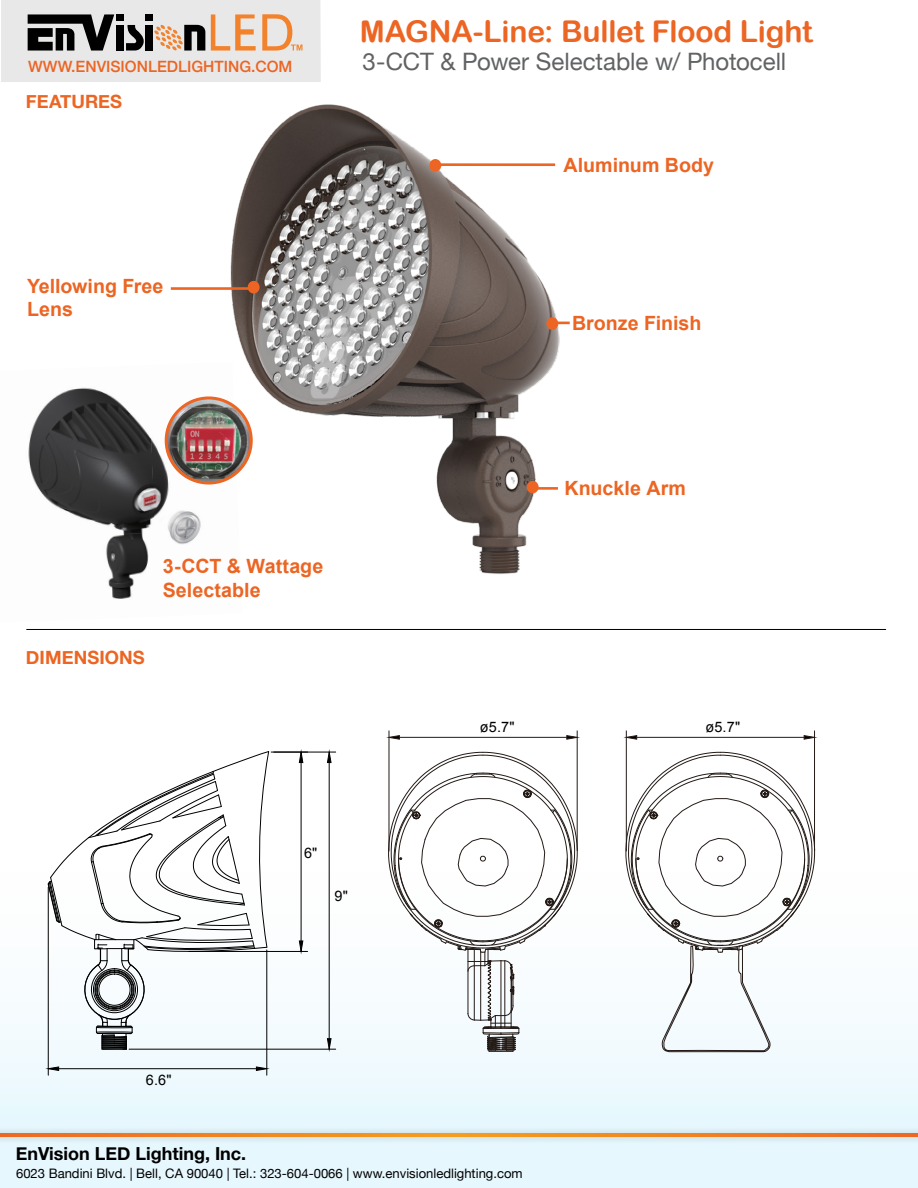
<style>
.page{position:relative;width:918px;height:1188px;background:#fff}
.page>*{position:absolute;margin:0;border:0;box-sizing:border-box;transform-origin:0 0}
.t1{font:30px "Arial Rounded MT Bold";letter-spacing:-.005em;color:#ec6523}
.t2{font:24px "Helvetica Neue";letter-spacing:-.005em;color:#616264}
.t3{font:700 19.65px/23.5px "Arial";color:#ec6523}
.t4{font:700 18.3px "Helvetica Neue";color:#ec6523}
.t5{font:700 18px "Helvetica Neue";color:#000}
.t6{font:500 15.6px "Helvetica Neue";color:#ec6523}
.t7{font:14.4px "Arial";color:#000}
.t8{font:13.05px "Helvetica Neue";color:#000}
</style>
<div class="page">
<img style="left:28px;top:387px;width:120px;height:146px">
<img style="left:148px;top:397px;width:77px;height:148px">
<img style="left:106px;top:533px;width:52px;height:66px">
<img style="left:166px;top:398px;width:86px;height:85px;border-radius:43px">
<img style="left:225px;top:104px;width:345px;height:470px">
<div style="left:0;top:867px;width:918px;height:321px;background:linear-gradient(to bottom,#fffefd,#e4f7fd)"></div>
<div style="left:0;top:1126px;width:918px;height:18px;background:#000;opacity:.28"></div>
<svg style="left:0;top:1134px;width:918px;height:3px"></svg>
<hr style="left:26px;top:629px;width:860px;height:1px;background:#000">
<div style="left:429px;top:159px;width:12px;height:13px;background:#ec6524;border-radius:50%"></div>
<div style="left:546px;top:317px;width:12px;height:13px;background:#ec6524;border-radius:50%"></div>
<div style="left:248px;top:281px;width:12px;height:13px;background:#ec6524;border-radius:50%"></div>
<div style="left:527px;top:481px;width:12px;height:12px;background:#ec6524;border-radius:50%"></div>
<hr style="left:433px;top:163px;width:122px;height:3px;background:#ec6523">
<hr style="left:171px;top:287px;width:82px;height:3px;background:#ec6523">
<hr style="left:531px;top:487px;width:27px;height:3px;background:#ec6523">
<svg style="left:558px;top:322px;width:12px;height:2px"></svg>
<svg style="left:47px;top:751px;width:222px;height:299px"></svg>
<hr style="left:48px;top:887px;width:1px;height:188px;background:#000">
<hr style="left:267px;top:950px;width:1px;height:125px;background:#000">
<hr style="left:59px;top:1068px;width:197px;height:1px;background:#000">
<svg style="left:48px;top:1066px;width:11px;height:5px"></svg>
<svg style="left:256px;top:1066px;width:12px;height:5px"></svg>
<hr style="left:271px;top:752px;width:37px;height:1px;background:#000">
<hr style="left:189px;top:951px;width:119px;height:1px;background:#000">
<hr style="left:301px;top:763px;width:1px;height:178px;background:#000">
<svg style="left:299px;top:751px;width:5px;height:12px"></svg>
<svg style="left:299px;top:940px;width:5px;height:11px"></svg>
<hr style="left:274px;top:752px;width:62px;height:1px;background:#000">
<hr style="left:129px;top:1049px;width:207px;height:1px;background:#000">
<hr style="left:329px;top:763px;width:1px;height:276px;background:#000">
<svg style="left:327px;top:751px;width:5px;height:12px"></svg>
<svg style="left:327px;top:1038px;width:5px;height:12px"></svg>
<svg style="left:388px;top:752px;width:190px;height:300px"></svg>
<hr style="left:389px;top:731px;width:1px;height:120px;background:#231a16">
<hr style="left:577px;top:731px;width:1px;height:120px;background:#231a16">
<hr style="left:399px;top:737px;width:168px;height:1px;background:#231a16">
<svg style="left:388px;top:735px;width:12px;height:5px"></svg>
<svg style="left:566px;top:735px;width:12px;height:5px"></svg>
<hr style="left:626px;top:731px;width:1px;height:120px;background:#231a16">
<hr style="left:814px;top:731px;width:1px;height:120px;background:#231a16">
<hr style="left:637px;top:737px;width:167px;height:1px;background:#231a16">
<svg style="left:626px;top:735px;width:11px;height:5px"></svg>
<svg style="left:803px;top:735px;width:11px;height:5px"></svg>
<svg style="left:625px;top:752px;width:190px;height:300px"></svg>
<div style="left:165px;top:396px;width:88px;height:89px;border:3px solid #ec6523;border-radius:50%"></div>
<div style="left:1px;top:0;width:320px;height:82px;background:#e8e8e9"></div>
<div style="left:116px;top:25px;width:8px;height:26px;background:#000"></div>
<div style="left:116px;top:14px;width:8px;height:7px;background:#000"></div>
<div style="left:145px;top:25px;width:8px;height:26px;background:#000"></div>
<div style="left:145px;top:14px;width:8px;height:7px;background:#000"></div>
<svg style="left:28px;top:14px;width:86px;height:37px"></svg>
<svg style="left:126px;top:25px;width:18px;height:26px"></svg>
<svg style="left:211px;top:14px;width:45px;height:37px"></svg>
<svg style="left:154px;top:25px;width:51px;height:26px"></svg>
<svg style="left:262px;top:14px;width:40px;height:37px"></svg>
<h1 class="t1" style="left:360px;top:14px;width:454px">MAGNA-Line: Bullet Flood Light</h1>
<p class="t6" style="left:28px;top:54px;width:266px">WWW.ENVISIONLEDLIGHTING.COM</p>
<h2 class="t2" style="left:363px;top:44px;width:425px">3-CCT &amp; Power Selectable w/ Photocell</h2>
<h3 class="t4" style="left:26px;top:88px;width:98px">FEATURES</h3>
<h3 class="t3" style="left:27px;top:275px;width:138px">Yellowing Free<br>Lens</h3>
<h3 class="t3" style="left:163px;top:555px;width:162px">3-CCT &amp; Wattage<br>Selectable</h3>
<h3 class="t4" style="left:26px;top:643px;width:120px">DIMENSIONS</h3>
<p class="t7" style="left:304px;top:844px;width:15px">6"</p>
<p class="t7" style="left:335px;top:887px;width:15px">9"</p>
<p class="t7" style="left:146px;top:1071px;width:27px">6.6"</p>
<h3 class="t5" style="left:16px;top:1140px;width:232px">EnVision LED Lighting, Inc.</h3>
<h3 class="t3" style="left:564px;top:154px;width:152px">Aluminum Body</h3>
<h3 class="t3" style="left:572px;top:312px;width:131px">Bronze Finish</h3>
<h3 class="t3" style="left:564px;top:477px;width:123px">Knuckle Arm</h3>
<p class="t7" style="left:480px;top:718px;width:36px">ø5.7"</p>
<p class="t7" style="left:705px;top:718px;width:36px">ø5.7"</p>
<p class="t8" style="left:16px;top:1164px;width:508px">6023 Bandini Blvd. | Bell, CA 90040 | Tel.: 323-604-0066 | www.envisionledlighting.com</p>
</div>
